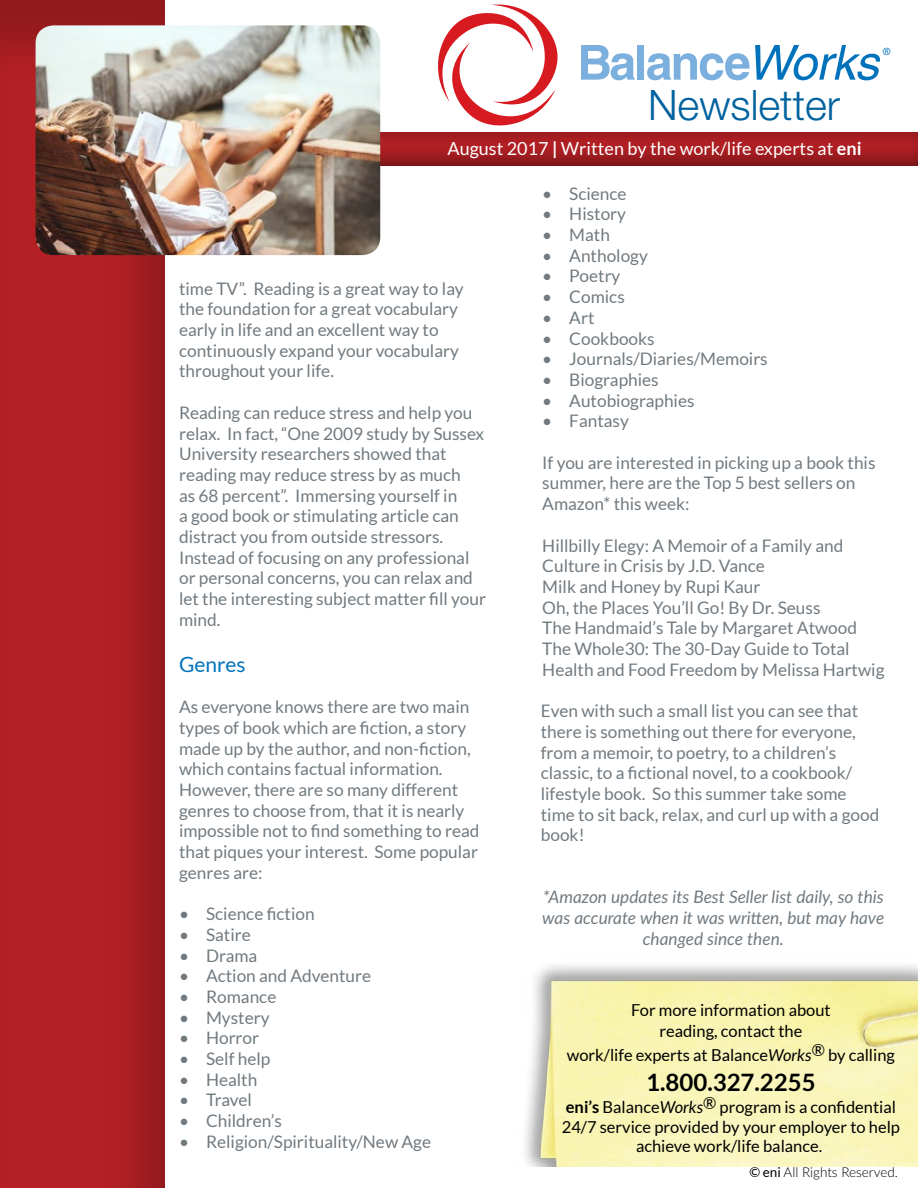
<style>
.page{position:relative;width:918px;height:1188px;background:#fff}
.page>*{position:absolute;margin:0;border:0;box-sizing:border-box;transform-origin:0 0}
.t1{font:300 42px "Helvetica Neue LT Std";color:#00629f}
.t2{font:700 24px "Lato";color:#000}
.t3{font:21px "Lato";color:#0072bc}
.t4{font:18px "Lato";color:#fff}
.t5{font:17.25px/20.7px "Lato";color:#717a80}
.t6{font:italic 17.25px/20.7px "Lato";color:#717a80;text-align:center}
.t7{font:16.5px/19.5px "Lato";color:#000;text-align:center}
.t8{font:16.5px "Myriad";color:#0072bc}
.t9{font:300 13.5px "Lato";color:#000}
.s1{font-weight:700}
.s2{font-style:italic}
.s3{color:#fff}
.s4{font-weight:400}
</style>
<div class="page">
<img style="left:525px;top:965px;width:393px;height:201px">
<div style="left:0;top:0;width:166px;height:1188px;background:#000;opacity:.2"></div>
<div style="left:164px;top:132px;width:754px;height:36px;background:#000;opacity:.52"></div>
<svg style="left:438px;top:4px;width:120px;height:121px"></svg>
<svg style="left:581px;top:45px;width:54px;height:35px"></svg>
<div style="left:638px;top:45px;width:6px;height:35px;background:#7bafde"></div>
<svg style="left:647px;top:45px;width:234px;height:35px"></svg>
<img style="left:36px;top:25px;width:344px;height:230px">
<h1 class="t1" style="left:648px;top:79px;width:194px">Newsletter</h1>
<p class="t4" style="left:447px;top:138px;width:416px">August 2017 <span class="s1">|</span> Written by the work/life experts at <span class="s1">eni</span></p>
<p class="t8" style="left:882px;top:46px;width:10px">®</p>
<p class="t5" style="left:179px;top:278px;width:286px">time TV”. Reading is a great way to lay the foundation for a great vocabulary early in life and an excellent way to continuously expand your vocabulary throughout your life.</p>
<p class="t5" style="left:179px;top:402px;width:308px">Reading can reduce stress and help you relax. In fact, “One 2009 study by Sussex University researchers showed that reading may reduce stress by as much<br>as 68 percent”. Immersing yourself in<br>a good book or stimulating article can distract you from outside stressors.<br>Instead of focusing on any professional or personal concerns, you can relax and let the interesting subject matter fill your mind.</p>
<p class="t3" style="left:179px;top:652px;width:68px">Genres</p>
<p class="t5" style="left:179px;top:696px;width:302px">As everyone knows there are two main types of book which are fiction, a story made up by the author, and non-fiction, which contains factual information.<br>However, there are so many different genres to choose from, that it is nearly impossible not to find something to read that piques your interest. Some popular genres are:</p>
<p class="t5" style="left:179px;top:903px;width:137px">• Science fiction</p>
<p class="t5" style="left:179px;top:924px;width:73px">• Satire</p>
<p class="t5" style="left:179px;top:945px;width:80px">• Drama</p>
<p class="t5" style="left:179px;top:966px;width:194px">• Action and Adventure</p>
<p class="t5" style="left:179px;top:986px;width:99px">• Romance</p>
<p class="t5" style="left:179px;top:1007px;width:92px">• Mystery</p>
<p class="t5" style="left:179px;top:1028px;width:82px">• Horror</p>
<p class="t5" style="left:179px;top:1048px;width:93px">• Self help</p>
<p class="t5" style="left:179px;top:1069px;width:80px">• Health</p>
<p class="t5" style="left:179px;top:1090px;width:74px">• Travel</p>
<p class="t5" style="left:179px;top:1110px;width:104px">• Children’s</p>
<p class="t5" style="left:179px;top:1131px;width:254px">• Religion/Spirituality/New Age</p>
<p class="t5" style="left:542px;top:183px;width:86px">• Science</p>
<p class="t5" style="left:542px;top:204px;width:85px">• History</p>
<p class="t5" style="left:542px;top:224px;width:69px">• Math</p>
<p class="t5" style="left:542px;top:245px;width:107px">• Anthology</p>
<p class="t5" style="left:542px;top:266px;width:80px">• Poetry</p>
<p class="t5" style="left:542px;top:286px;width:84px">• Comics</p>
<p class="t5" style="left:542px;top:307px;width:54px">• Art</p>
<p class="t5" style="left:542px;top:328px;width:114px">• Cookbooks</p>
<p class="t5" style="left:542px;top:349px;width:227px">• Journals/Diaries/Memoirs</p>
<p class="t5" style="left:542px;top:369px;width:118px">• Biographies</p>
<p class="t5" style="left:542px;top:390px;width:154px">• Autobiographies</p>
<p class="t5" style="left:542px;top:411px;width:88px">• Fantasy</p>
<p class="t5" style="left:542px;top:452px;width:335px">If you are interested in picking up a book this summer, here are the Top 5 best sellers on<br>Amazon* this week:</p>
<p class="t5" style="left:542px;top:535px;width:344px">Hillbilly Elegy: A Memoir of a Family and Culture in Crisis by J.D. Vance<br>Milk and Honey by Rupi Kaur<br>Oh, the Places You’ll Go! By Dr. Seuss<br>The Handmaid’s Tale by Margaret Atwood The Whole30: The 30-Day Guide to Total Health and Food Freedom by Melissa Hartwig</p>
<p class="t5" style="left:541px;top:700px;width:340px">Even with such a small list you can see that there is something out there for everyone, from a memoir, to poetry, to a children’s classic, to a fictional novel, to a cookbook/ lifestyle book. So this summer take some time to sit back, relax, and curl up with a good book!</p>
<p class="t6" style="left:542px;top:886px;width:343px">*Amazon updates its Best Seller list daily, so this was accurate when it was written, but may have changed since then.</p>
<p class="t7" style="left:631px;top:999px;width:201px;line-height:21px">For more information about reading, contact the</p>
<p class="t7" style="left:567px;top:1045px;width:330px">work/life experts at Balance<span class="s2">Works</span>® by calling</p>
<h2 class="t2" style="left:646px;top:1068px;width:171px">1.800.327.2255</h2>
<p class="t7" style="left:562px;top:1097px;width:340px"><span class="s1">eni’s</span> Balance<span class="s2">Works</span>® program is a confidential<br>24/7 service provided by your employer to help achieve work/life balance.<span class="s3">.</span></p>
<p class="t9" style="left:750px;top:1163px;width:150px"><span class="s4">© eni</span> All Rights Reserved.</p>
</div>
